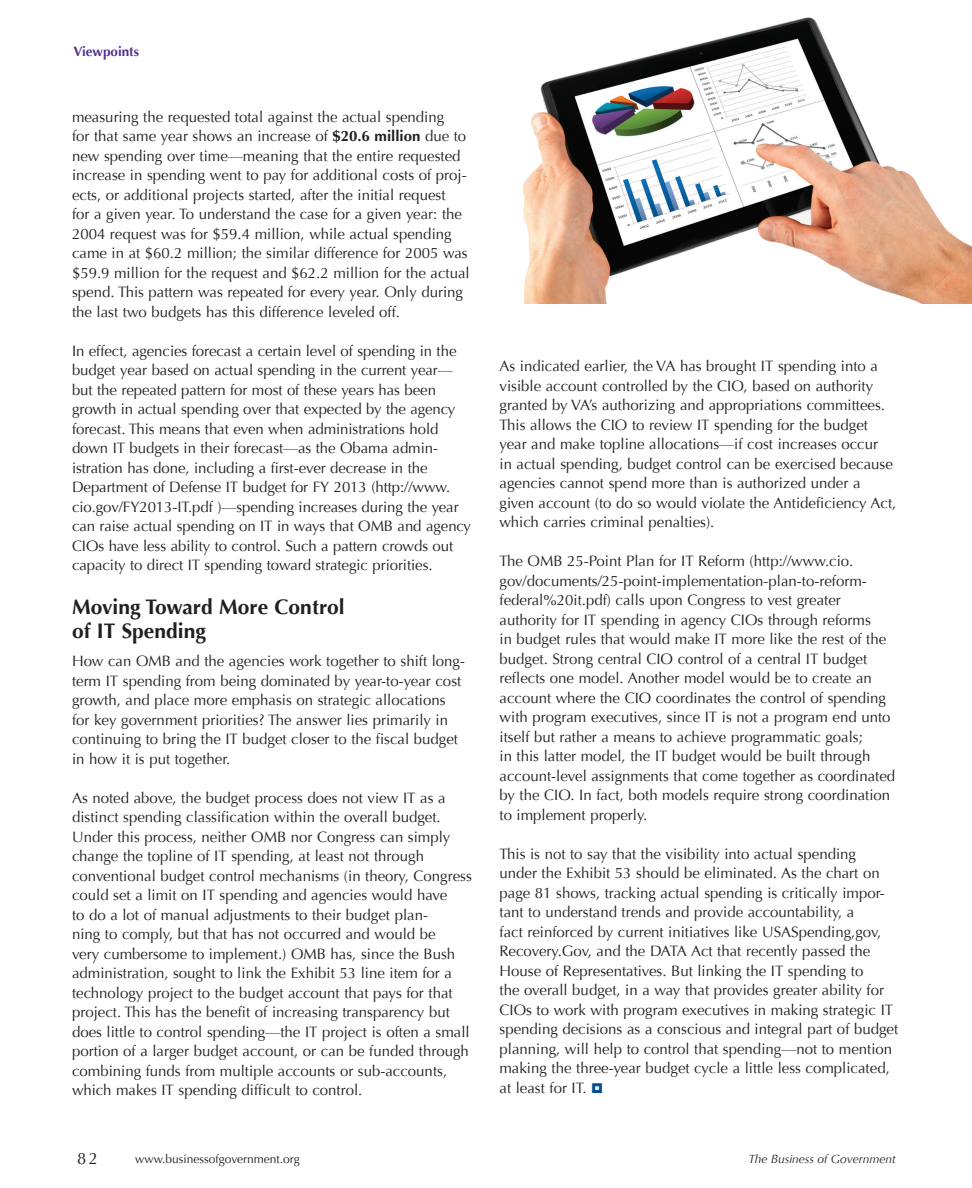
<style>
.page{position:relative;width:972px;height:1188px;background:#fff}
.page>*{position:absolute;margin:0;border:0;box-sizing:border-box;transform-origin:0 0}
.Heading_1a{font:700 21px/24px "Optima";color:#231f20}
.t1{font:16.5px "Optima";color:#231f20}
.Body_Text{font:15px/19.5px "Optima";color:#231f20}
.t2{font:700 13.5px "Optima";color:#502e92}
.t3{font:12px "Optima";color:#231f20}
.t4{font:italic 12px "Optima";color:#231f20}
.s1{font-weight:700}
</style>
<div class="page">
<img style="left:522px;top:17px;width:450px;height:286px">
<p class="t2" style="left:74px;top:44px;width:67px">Viewpoints</p>
<p class="Body_Text" style="left:72px;top:107px;width:399px">measuring the requested total against the actual spending<br>for that same year shows an increase of <span class="s1">$20.6 million</span> due to new spending over time—meaning that the entire requested increase in spending went to pay for additional costs of proj&shy;ects, or additional projects started, after the initial request<br>for a given year. To understand the case for a given year: the 2004 request was for $59.4 million, while actual spending came in at $60.2 million; the similar difference for 2005 was $59.9 million for the request and $62.2 million for the actual spend. This pattern was repeated for every year. Only during the last two budgets has this difference leveled off.</p>
<p class="Body_Text" style="left:72px;top:341px;width:401px">In effect, agencies forecast a certain level of spending in the budget year based on actual spending in the current year— but the repeated pattern for most of these years has been growth in actual spending over that expected by the agency forecast. This means that even when administrations hold down IT budgets in their forecast—as the Obama admin&shy;istration has done, including a first-ever decrease in the Department of Defense IT budget for FY 2013 (http://www. cio.gov/FY2013-IT.pdf )—spending increases during the year can raise actual spending on IT in ways that OMB and agency CIOs have less ability to control. Such a pattern crowds out capacity to direct IT spending toward strategic priorities.</p>
<p class="Heading_1a" style="left:72px;top:595px;width:274px">Moving Toward More Control of IT Spending</p>
<p class="Body_Text" style="left:72px;top:652px;width:395px">How can OMB and the agencies work together to shift long&shy;term IT spending from being dominated by year-to-year cost growth, and place more emphasis on strategic allocations for key government priorities? The answer lies primarily in continuing to bring the IT budget closer to the fiscal budget in how it is put together.</p>
<p class="Body_Text" style="left:72px;top:788px;width:401px">As noted above, the budget process does not view IT as a distinct spending classification within the overall budget.<br>Under this process, neither OMB nor Congress can simply change the topline of IT spending, at least not through conventional budget control mechanisms (in theory, Congress could set a limit on IT spending and agencies would have<br>to do a lot of manual adjustments to their budget plan-<br>ning to comply, but that has not occurred and would be<br>very cumbersome to implement.) OMB has, since the Bush administration, sought to link the Exhibit 53 line item for a technology project to the budget account that pays for that project. This has the benefit of increasing transparency but does little to control spending—the IT project is often a small portion of a larger budget account, or can be funded through combining funds from multiple accounts or sub-accounts, which makes IT spending difficult to control.</p>
<p class="Body_Text" style="left:500px;top:357px;width:398px">As indicated earlier, the VA has brought IT spending into a visible account controlled by the CIO, based on authority granted by VA’s authorizing and appropriations committees.<br>This allows the CIO to review IT spending for the budget year and make topline allocations—if cost increases occur<br>in actual spending, budget control can be exercised because agencies cannot spend more than is authorized under a given account (to do so would violate the Antideficiency Act, which carries criminal penalties).</p>
<p class="Body_Text" style="left:500px;top:552px;width:397px">The OMB 25-Point Plan for IT Reform (http://www.cio. gov/documents/25-point-implementation-plan-to-reform&shy;federal%20it.pdf) calls upon Congress to vest greater authority for IT spending in agency CIOs through reforms<br>in budget rules that would make IT more like the rest of the budget. Strong central CIO control of a central IT budget reflects one model. Another model would be to create an account where the CIO coordinates the control of spending with program executives, since IT is not a program end unto itself but rather a means to achieve programmatic goals;<br>in this latter model, the IT budget would be built through account-level assignments that come together as coordinated by the CIO. In fact, both models require strong coordination to implement properly.</p>
<p class="Body_Text" style="left:500px;top:844px;width:400px">This is not to say that the visibility into actual spending<br>under the Exhibit 53 should be eliminated. As the chart on page 81 shows, tracking actual spending is critically impor&shy;tant to understand trends and provide accountability, a<br>fact reinforced by current initiatives like USASpending,gov, Recovery.Gov, and the DATA Act that recently passed the House of Representatives. But linking the IT spending to<br>the overall budget, in a way that provides greater ability for CIOs to work with program executives in making strategic IT spending decisions as a conscious and integral part of budget planning, will help to control that spending—not to mention making the three-year budget cycle a little less complicated, at least for IT.</p>
<p class="t1" style="left:77px;top:1149px;width:22px">82</p>
<p class="t3" style="left:135px;top:1152px;width:166px">www.businessofgovernment.org</p>
<p class="t4" style="left:749px;top:1152px;width:149px">The Business of Government</p>
</div>
